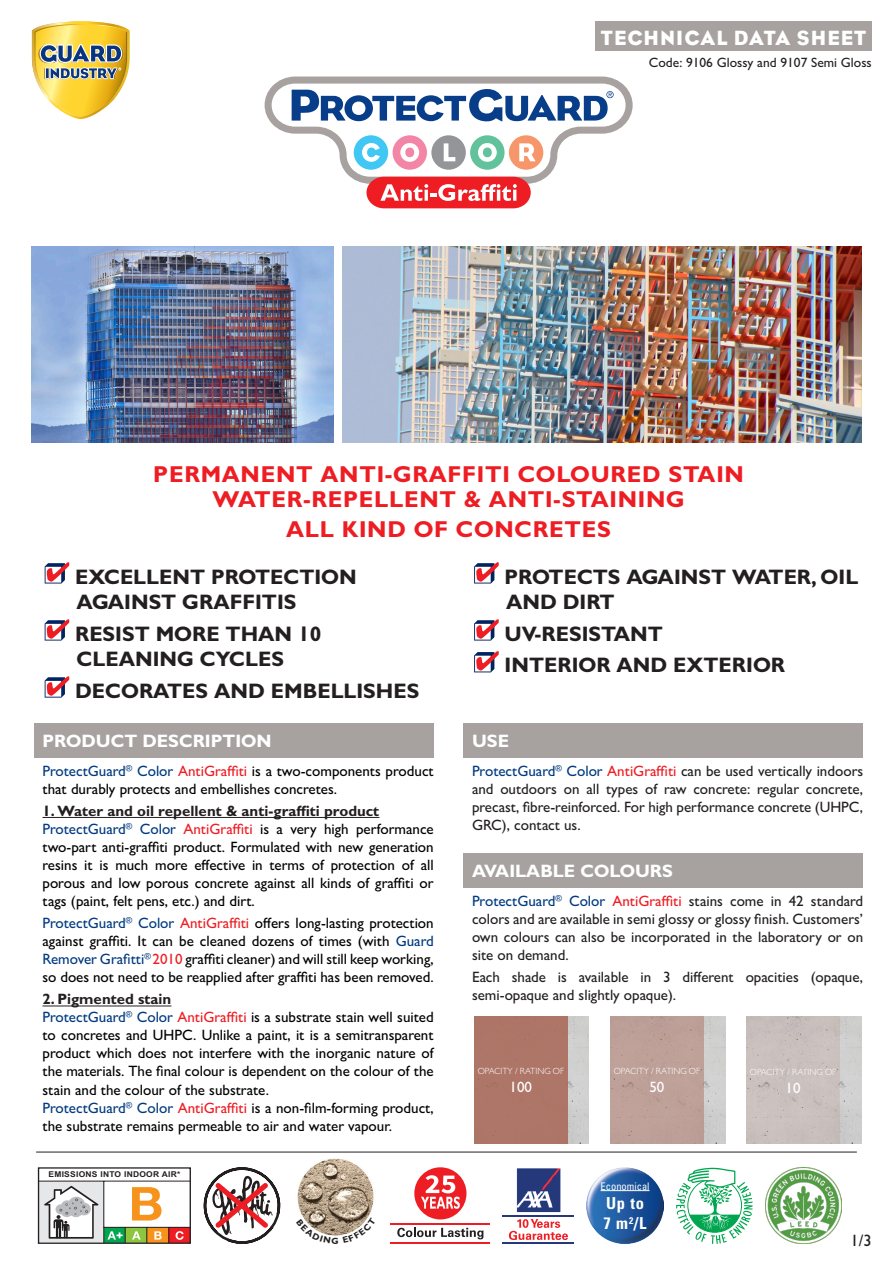
<style>
.page{position:relative;width:893px;height:1263px;background:#fff}
.page>*{position:absolute;margin:0;border:0;box-sizing:border-box;transform-origin:0 0}
.t1{font:700 23.1px "Gill Sans MT Std";letter-spacing:.03em;color:#ee1d23}
.t2{font:700 21px/25.2px "Gill Sans MT Std";color:#231f20}
.t3{font:21px "Eagle";letter-spacing:.05em;color:#fff}
.Retrait_corps_de_texte{font:700 18px "Gill Sans MT Std";color:#fff}
.t4{font:700 condensed 16.5px "Univers LT Std";color:#fff}
.Retrait_corps_de_texte-2{font:500 16.5px "Gill Sans MT Std";color:#231f20}
.paragraphe_description{font:500 15px/18px "Gill Sans MT Std";color:#000;text-align:justify}
.paragraphe_description-2{font:500 15px/18px "Gill Sans MT Std";color:#231f20;text-align:justify}
.paragraphe_description-3{font:700 15px "Gill Sans MT Std";color:#231f20}
.t5{font:500 15px "Gill Sans MT Std";color:#fff}
.t6{font:500 13.5px "Gill Sans MT Std";color:#231f20}
.t7{font:condensed 10.5px "Univers LT Std";color:#fff}
.t8{font:300 9px "Gill Sans MT Std";color:#fff}
.t9{font:700 7.95px "Arial";letter-spacing:.03em;color:#231f20;scale:1.05 1}
.s1{color:#003a80}
.s2{color:#ee1d23}
</style>
<div class="page">
<div style="left:595px;top:21px;width:277px;height:30px;background:#a7a2a0"></div>
<hr style="left:43px;top:817px;width:336px;height:1px;background:#231f20">
<hr style="left:43px;top:1005px;width:128px;height:1px;background:#231f20">
<div style="left:34px;top:724px;width:400px;height:34px;background:#a7a2a0"></div>
<div style="left:463px;top:724px;width:400px;height:34px;background:#a7a2a0"></div>
<div style="left:463px;top:854px;width:400px;height:34px;background:#a7a2a0"></div>
<div style="left:568px;top:1016px;width:21px;height:127px;background:#cfcfce"></div>
<div style="left:474px;top:1016px;width:94px;height:127px;background:#ae7667"></div>
<div style="left:704px;top:1016px;width:21px;height:127px;background:#cfcfce"></div>
<div style="left:610px;top:1016px;width:94px;height:127px;background:#bea099"></div>
<div style="left:840px;top:1016px;width:21px;height:127px;background:#cfcfce"></div>
<div style="left:746px;top:1016px;width:94px;height:127px;background:#cac0bd"></div>
<svg style="left:45px;top:562px;width:24px;height:21px"></svg>
<svg style="left:45px;top:619px;width:24px;height:21px"></svg>
<svg style="left:45px;top:676px;width:24px;height:22px"></svg>
<svg style="left:474px;top:562px;width:25px;height:21px"></svg>
<svg style="left:474px;top:619px;width:25px;height:21px"></svg>
<svg style="left:474px;top:651px;width:25px;height:21px"></svg>
<svg style="left:32px;top:21px;width:98px;height:98px"></svg>
<svg style="left:265px;top:77px;width:368px;height:131px"></svg>
<img style="left:32px;top:247px;width:302px;height:195px">
<img style="left:342px;top:247px;width:519px;height:195px">
<hr style="left:36px;top:1152px;width:821px;height:1px;background:#231f20">
<img style="left:301px;top:1159px;width:31px;height:23px">
<svg style="left:676px;top:1168px;width:77px;height:76px"></svg>
<img style="left:587px;top:1167px;width:76px;height:77px">
<hr style="left:601px;top:1190px;width:49px;height:1px;background:#fff">
<img style="left:516px;top:1168px;width:45px;height:45px">
<hr style="left:503px;top:1215px;width:71px;height:2px;background:#25387a">
<hr style="left:503px;top:1242px;width:71px;height:2px;background:#25387a">
<svg style="left:509px;top:1219px;width:59px;height:21px"></svg>
<img style="left:765px;top:1167px;width:77px;height:77px">
<div style="left:414px;top:1167px;width:52px;height:52px;background:#ee1d23;border-radius:50%"></div>
<svg style="left:421px;top:1175px;width:39px;height:34px"></svg>
<hr style="left:391px;top:1223px;width:99px;height:2px;background:#ee1d23">
<hr style="left:391px;top:1242px;width:99px;height:2px;background:#ee1d23">
<svg style="left:397px;top:1228px;width:86px;height:11px"></svg>
<div style="left:104px;top:1227px;width:21px;height:16px;background:#00a54f"></div>
<div style="left:125px;top:1227px;width:22px;height:16px;background:#8bc63e"></div>
<div style="left:147px;top:1227px;width:22px;height:16px;background:#f7931d"></div>
<div style="left:169px;top:1227px;width:21px;height:16px;background:#ee1d23"></div>
<svg style="left:154px;top:1231px;width:8px;height:8px"></svg>
<svg style="left:176px;top:1231px;width:8px;height:9px"></svg>
<div style="left:39px;top:1181px;width:65px;height:62px;background:#e6e7e9"></div>
<svg style="left:44px;top:1186px;width:54px;height:52px"></svg>
<hr style="left:39px;top:1180px;width:151px;height:1px;background:#231f20">
<hr style="left:103px;top:1181px;width:1px;height:62px;background:#231f20">
<hr style="left:104px;top:1227px;width:86px;height:1px;background:#231f20">
<svg style="left:107px;top:1227px;width:19px;height:15px"></svg>
<svg style="left:132px;top:1227px;width:15px;height:15px"></svg>
<svg style="left:168px;top:1228px;width:1px;height:14px"></svg>
<div style="left:38px;top:1167px;width:153px;height:77px;border:1px solid #231f20"></div>
<svg style="left:132px;top:1187px;width:30px;height:33px"></svg>
<svg style="left:204px;top:1167px;width:76px;height:77px"></svg>
<svg style="left:303px;top:1217px;width:65px;height:19px"></svg>
<p class="t3" style="left:601px;top:24px;width:267px">TECHNICAL DATA SHEET</p>
<p class="t6" style="left:649px;top:54px;width:224px">Code: 9106 Glossy and 9107 Semi Gloss</p>
<p class="t1" style="left:153px;top:460px;width:592px">PERMANENT ANTI-GRAFFITI COLOURED STAIN</p>
<p class="t1" style="left:213px;top:485px;width:474px">WATER-REPELLENT &amp; ANTI-STAINING</p>
<p class="t1" style="left:286px;top:515px;width:326px">ALL KIND OF CONCRETES</p>
<p class="t2" style="left:75px;top:563px;width:283px">EXCELLENT PROTECTION<br>AGAINST GRAFFITIS</p>
<p class="t2" style="left:75px;top:620px;width:248px">RESIST MORE THAN 10<br>CLEANING CYCLES</p>
<p class="t2" style="left:75px;top:677px;width:346px">DECORATES AND EMBELLISHES</p>
<p class="t2" style="left:505px;top:563px;width:355px">PROTECTS AGAINST WATER, OIL<br>AND DIRT</p>
<p class="t2" style="left:505px;top:620px;width:160px">UV-RESISTANT</p>
<p class="t2" style="left:505px;top:652px;width:282px">INTERIOR AND EXTERIOR</p>
<p class="Retrait_corps_de_texte" style="left:43px;top:730px;width:231px">PRODUCT DESCRIPTION</p>
<p class="paragraphe_description" style="left:43px;top:761px;width:393px"><span class="s1">ProtectGuard</span><sup>®</sup> <span class="s1">Color</span> <span class="s2">AntiGraffiti</span> is a two-components product that durably protects and embellishes concretes.</p>
<p class="paragraphe_description-3" style="left:43px;top:801px;width:338px">1. Water and oil repellent &amp; anti-graffiti product</p>
<p class="paragraphe_description" style="left:43px;top:820px;width:393px"><span class="s1">ProtectGuard</span><sup>®</sup> <span class="s1">Color</span> <span class="s2">AntiGraffiti</span> is a very high performance two-part anti-graffiti product. Formulated with new generation resins it is much more effective in terms of protection of all porous and low porous concrete against all kinds of graffiti or tags (paint, felt pens, etc.) and dirt.</p>
<p class="paragraphe_description" style="left:43px;top:914px;width:393px"><span class="s1">ProtectGuard</span><sup>®</sup> <span class="s1">Color</span> <span class="s2">AntiGraffiti</span> offers long-lasting protection against graffiti. It can be cleaned dozens of times (with <span class="s1">Guard Remover Grafitti</span><sup>®</sup> <span class="s2">2010</span> graffiti cleaner) and will still keep working, so does not need to be reapplied after graffiti has been removed.</p>
<p class="paragraphe_description-3" style="left:43px;top:990px;width:130px">2. Pigmented stain</p>
<p class="paragraphe_description" style="left:43px;top:1008px;width:393px"><span class="s1">ProtectGuard</span><sup>®</sup> <span class="s1">Color</span> <span class="s2">AntiGraffiti</span> is a substrate stain well suited to concretes and UHPC. Unlike a paint, it is a semitransparent product which does not interfere with the inorganic nature of the materials. The final colour is dependent on the colour of the stain and the colour of the substrate.</p>
<p class="paragraphe_description" style="left:43px;top:1098px;width:393px"><span class="s1">ProtectGuard</span><sup>®</sup> <span class="s1">Color</span> <span class="s2">AntiGraffiti</span> is a non-film-forming product, the substrate remains permeable to air and water vapour.</p>
<p class="t9" style="left:48px;top:1169px;width:127px">EMISSIONS INTO INDOOR AIR*</p>
<p class="Retrait_corps_de_texte" style="left:472px;top:730px;width:39px">USE</p>
<p class="paragraphe_description-2" style="left:472px;top:761px;width:393px"><span class="s1">ProtectGuard</span><sup>®</sup> <span class="s1">Color</span> <span class="s2">AntiGraffiti</span> can be used vertically indoors and outdoors on all types of raw concrete: regular concrete, precast, fibre-reinforced. For high performance concrete (UHPC, GRC), contact us.</p>
<p class="Retrait_corps_de_texte" style="left:472px;top:860px;width:203px">AVAILABLE COLOURS</p>
<p class="paragraphe_description-2" style="left:472px;top:892px;width:393px"><span class="s1">ProtectGuard</span><sup>®</sup> <span class="s1">Color</span> <span class="s2">AntiGraffiti</span> stains come in 42 standard colors and are available in semi glossy or glossy finish. Customers’ own colours can also be incorporated in the laboratory or on site on demand.</p>
<p class="paragraphe_description-2" style="left:472px;top:968px;width:393px">Each shade is available in 3 different opacities (opaque, semi-opaque and slightly opaque).</p>
<p class="t8" style="left:478px;top:1065px;width:88px">OPACITY / RATING OF</p>
<p class="t5" style="left:510px;top:1078px;width:24px">100</p>
<p class="t8" style="left:614px;top:1065px;width:88px">OPACITY / RATING OF</p>
<p class="t5" style="left:649px;top:1078px;width:16px">50</p>
<p class="t7" style="left:601px;top:1179px;width:50px">Economical</p>
<p class="t4" style="left:606px;top:1193px;width:40px">Up to</p>
<p class="t4" style="left:604px;top:1213px;width:44px">7 m<sup>2</sup>/L</p>
<p class="t8" style="left:750px;top:1066px;width:88px">OPACITY / RATING OF</p>
<p class="t5" style="left:785px;top:1079px;width:16px">10</p>
<p class="Retrait_corps_de_texte-2" style="left:851px;top:1230px;width:23px">1/3</p>
</div>
